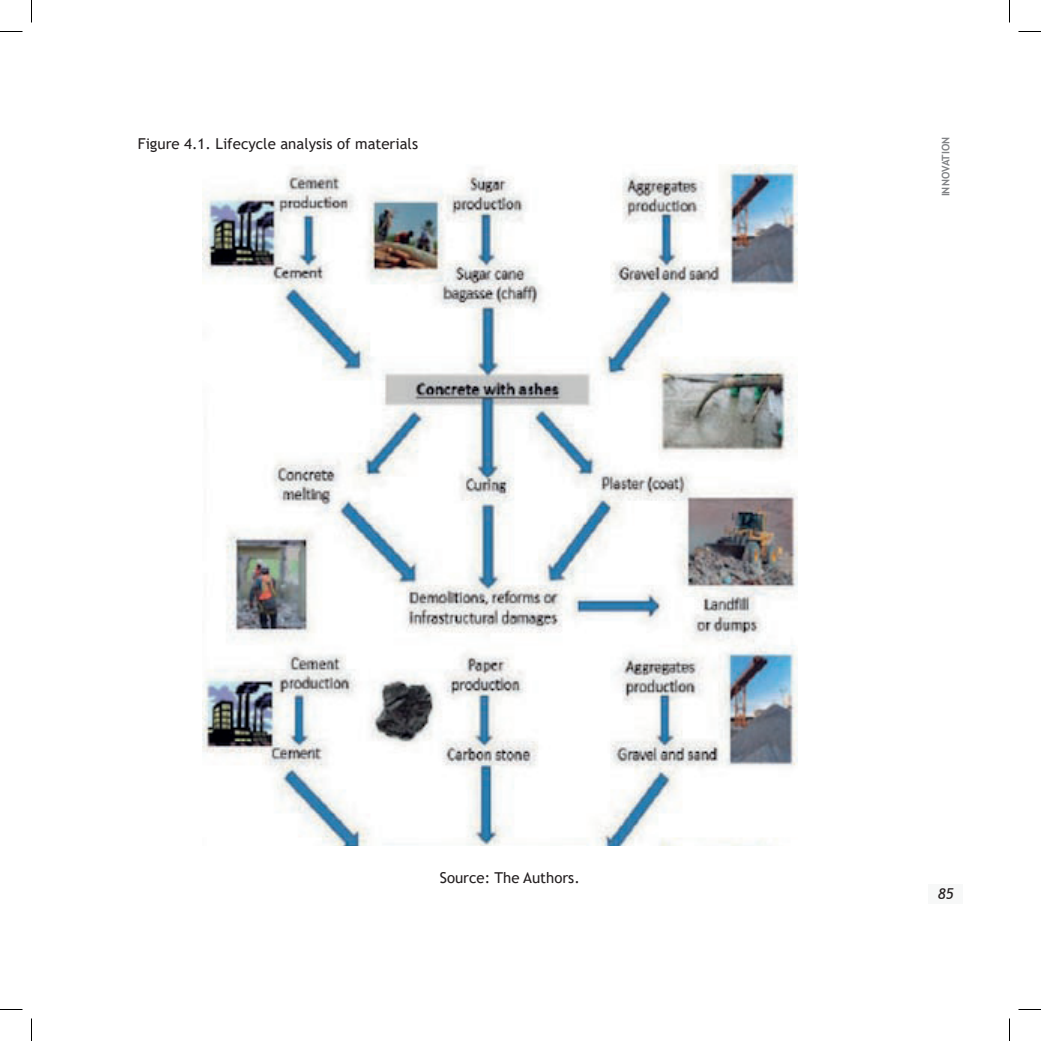
<style>
.page{position:relative;width:1041px;height:1041px;background:#fff}
.page>*{position:absolute;margin:0;border:0;box-sizing:border-box;transform-origin:0 0}
.source{font:15px "Trebuchet MS";color:#231f20}
.t1{font:italic 15px "Trebuchet MS";color:#231f20}
.t2{font:700 10.5px "Trebuchet MS";color:#808285}
</style>
<div class="page">
<div style="left:929px;top:884px;width:34px;height:19px;background:#f2f3f4"></div>
<img style="left:202px;top:165px;width:596px;height:680px">
<svg style="left:0;top:31px;width:22px;height:1px"></svg>
<svg style="left:1018px;top:31px;width:23px;height:1px"></svg>
<svg style="left:0;top:1009px;width:22px;height:1px"></svg>
<svg style="left:1018px;top:1009px;width:23px;height:1px"></svg>
<svg style="left:31px;top:0;width:1px;height:23px"></svg>
<svg style="left:31px;top:1018px;width:1px;height:23px"></svg>
<svg style="left:1009px;top:0;width:1px;height:23px"></svg>
<svg style="left:1009px;top:1018px;width:1px;height:23px"></svg>
<p class="source" style="left:138px;top:134px;width:282px">Figure 4.1. Lifecycle analysis of materials</p>
<p class="source" style="left:440px;top:868px;width:142px">Source: The Authors.</p>
<p class="t2" style="left:939px;top:196px;width:61px;rotate:-90deg">INNOVATION</p>
<p class="t1" style="left:938px;top:885px;width:17px">85</p>
</div>
